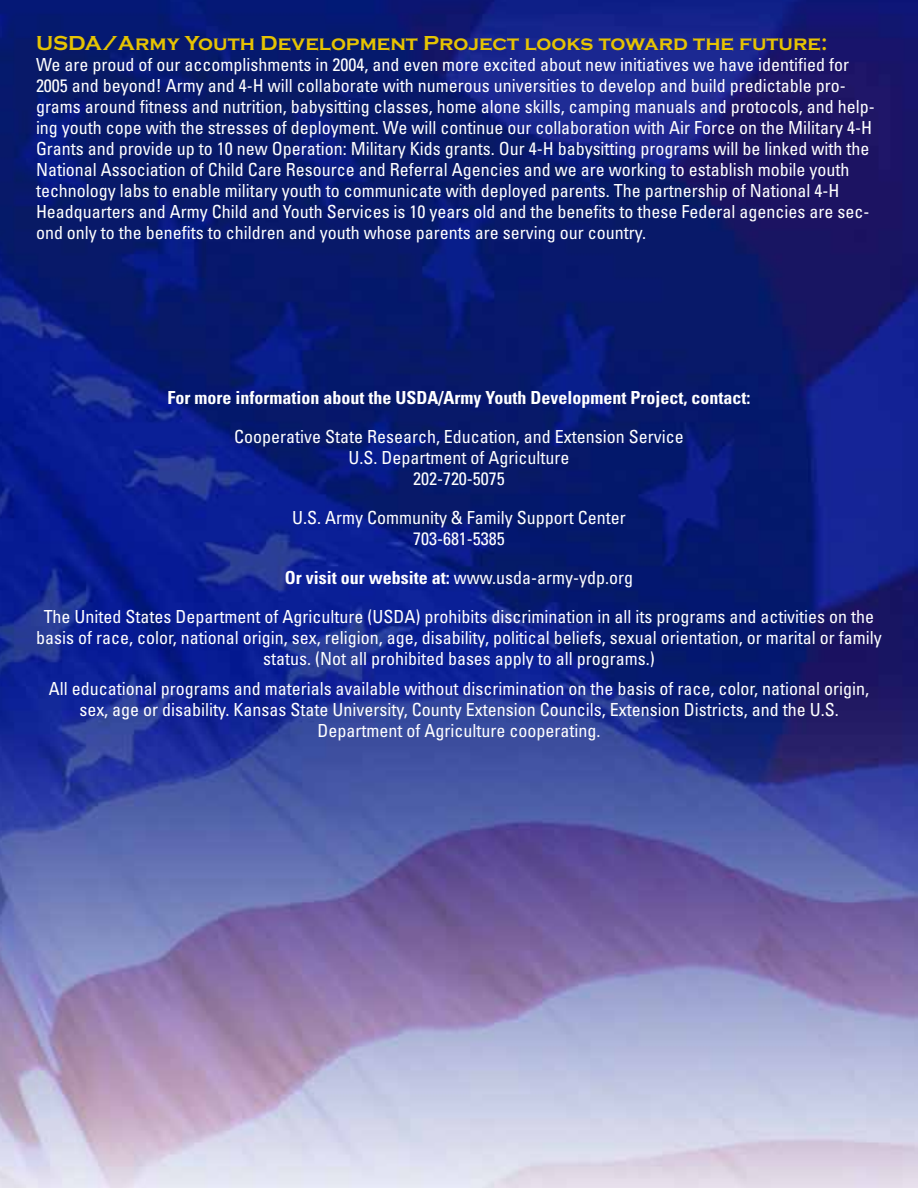
<style>
.page{position:relative;width:918px;height:1188px;background:#fff}
.page>*{position:absolute;margin:0;border:0;box-sizing:border-box;transform-origin:0 0}
.t1{font:700 21px "Copperplate T";color:#e6c302}
.t2{font:condensed 18px/21px "Univers";color:#fff;text-align:center}
.t3{font:700 condensed 18px "Univers";color:#fff}
.s1{font-weight:700}
</style>
<div class="page">
<img style="left:0;top:0;width:918px;height:1188px">
<p class="t1" style="left:36px;top:30px;width:793px">USDA/Army Youth Development Project looks toward the future:</p>
<p class="t2" style="left:36px;top:56px;width:840px;text-align:left">We are proud of our accomplishments in 2004, and even more excited about new initiatives we have identified for 2005 and beyond! Army and 4-H will collaborate with numerous universities to develop and build predictable pro&shy;grams around fitness and nutrition, babysitting classes, home alone skills, camping manuals and protocols, and help&shy;ing youth cope with the stresses of deployment. We will continue our collaboration with Air Force on the Military 4-H Grants and provide up to 10 new Operation: Military Kids grants. Our 4-H babysitting programs will be linked with the National Association of Child Care Resource and Referral Agencies and we are working to establish mobile youth technology labs to enable military youth to communicate with deployed parents. The partnership of National 4-H Headquarters and Army Child and Youth Services is 10 years old and the benefits to these Federal agencies are sec&shy;ond only to the benefits to children and youth whose parents are serving our country.</p>
<p class="t3" style="left:168px;top:391px;width:584px">For more information about the USDA/Army Youth Development Project, contact:</p>
<p class="t2" style="left:234px;top:428px;width:451px">Cooperative State Research, Education, and Extension Service<br>U.S. Department of Agriculture<br>202-720-5075</p>
<p class="t2" style="left:292px;top:509px;width:335px">U.S. Army Community &amp; Family Support Center<br>703-681-5385</p>
<p class="t2" style="left:44px;top:560px;width:832px;line-height:39px"><span class="s1">Or visit our website at:</span> www.usda-army-ydp.org<br>The United States Department of Agriculture (USDA) prohibits discrimination in all its programs and activities on the</p>
<p class="t2" style="left:36px;top:629px;width:847px">basis of race, color, national origin, sex, religion, age, disability, political beliefs, sexual orientation, or marital or family status. (Not all prohibited bases apply to all programs.)</p>
<p class="t2" style="left:49px;top:680px;width:822px">All educational programs and materials available without discrimination on the basis of race, color, national origin, sex, age or disability. Kansas State University, County Extension Councils, Extension Districts, and the U.S.<br>Department of Agriculture cooperating.</p>
</div>
